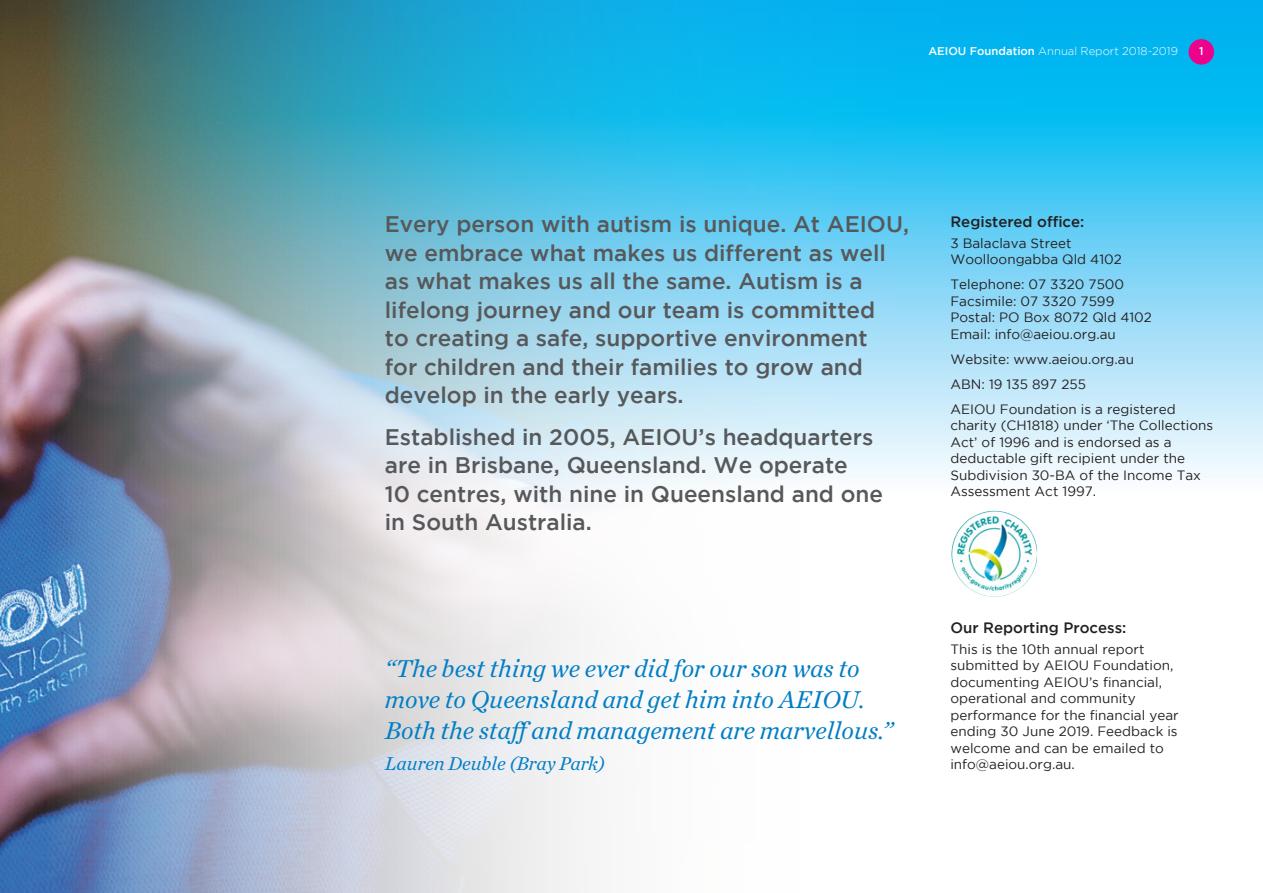
<style>
.page{position:relative;width:1263px;height:893px;background:#fff}
.page>*{position:absolute;margin:0;border:0;box-sizing:border-box;transform-origin:0 0}
.BODY{font:italic 25.5px/30.8px "Chronicle Text G1";color:#007ec5}
.BODY-2{font:500 22.5px/28.5px "Gotham";color:#57585a}
.BODY-3{font:italic 19.5px "Chronicle Text G1";color:#007ec5}
.H1{font:500 15px "Gotham";color:#231f20}
.BODY-4{font:13.5px/16.5px "Gotham";color:#231f20}
.t1{font:300 11.25px "Gotham";color:#fff}
.t2{font:500 11.25px "Gotham";color:#fff}
.s1{font-weight:500}
</style>
<div class="page">
<img style="left:0;top:0;width:1263px;height:893px">
<div style="left:1188px;top:39px;width:26px;height:26px;background:#ed028c;border-radius:50%"></div>
<img style="left:951px;top:511px;width:86px;height:86px;border-radius:43px">
<p class="t1" style="left:928px;top:45px;width:251px"><span class="s1">AEIOU Foundation</span> Annual Report 2018-2019</p>
<p class="t2" style="left:1199px;top:45px;width:6px">1</p>
<p class="BODY-2" style="left:385px;top:210px;width:526px">Every person with autism is unique. At AEIOU, we embrace what makes us different as well as what makes us all the same. Autism is a lifelong journey and our team is committed<br>to creating a safe, supportive environment<br>for children and their families to grow and develop in the early years.</p>
<p class="BODY-2" style="left:385px;top:422px;width:500px">Established in 2005, AEIOU’s headquarters are in Brisbane, Queensland. We operate<br>10 centres, with nine in Queensland and one in South Australia.</p>
<p class="BODY" style="left:385px;top:652px;width:510px">“The best thing we ever did for our son was to move to Queensland and get him into AEIOU.<br>Both the staff and management are marvellous.”</p>
<p class="BODY-3" style="left:385px;top:748px;width:222px">Lauren Deuble (Bray Park)</p>
<p class="H1" style="left:950px;top:213px;width:135px">Registered office:</p>
<p class="BODY-4" style="left:950px;top:234px;width:173px">3 Balaclava Street<br>Woolloongabba Qld 4102</p>
<p class="BODY-4" style="left:950px;top:276px;width:175px">Telephone: 07 3320 7500</p>
<p class="BODY-4" style="left:950px;top:292px;width:165px">Facsimile: 07 3320 7599</p>
<p class="BODY-4" style="left:950px;top:309px;width:203px">Postal: PO Box 8072 Qld 4102</p>
<p class="BODY-4" style="left:950px;top:325px;width:167px">Email: info@aeiou.org.au</p>
<p class="BODY-4" style="left:950px;top:350px;width:185px">Website: www.aeiou.org.au</p>
<p class="BODY-4" style="left:950px;top:375px;width:137px">ABN: 19 135 897 255</p>
<p class="BODY-4" style="left:950px;top:400px;width:264px">AEIOU Foundation is a registered charity (CH1818) under ‘The Collections Act’ of 1996 and is endorsed as a deductable gift recipient under the Subdivision 30-BA of the Income Tax Assessment Act 1997.</p>
<p class="H1" style="left:950px;top:619px;width:177px">Our Reporting Process:</p>
<p class="BODY-4" style="left:950px;top:640px;width:230px">This is the 10th annual report submitted by AEIOU Foundation, documenting AEIOU’s financial, operational and community performance for the financial year ending 30 June 2019. Feedback is welcome and can be emailed to info@aeiou.org.au.</p>
</div>
